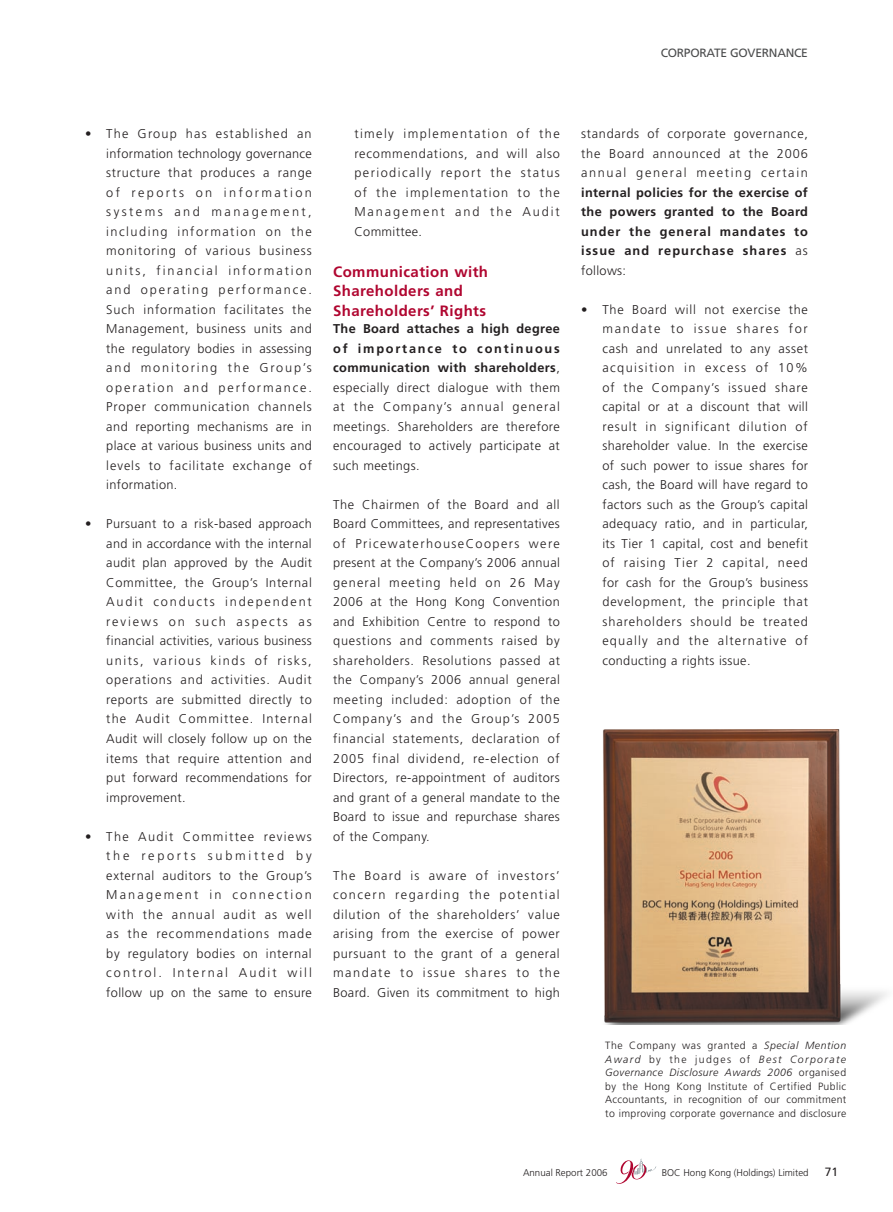
<style>
.page{position:relative;width:893px;height:1212px;background:#fff}
.page>*{position:absolute;margin:0;border:0;box-sizing:border-box;transform-origin:0 0}
._01_Heading{font:700 15px/19.5px "Frutiger";letter-spacing:.03em;color:#b00630}
._05_Bodytext{font:300 12.75px/19.5px "Frutiger";letter-spacing:.03em;color:#231f20;text-align:justify}
._05_Bodytext-2{font:700 12.75px/19.5px "Frutiger";letter-spacing:.075em;color:#231f20;text-align:justify}
.t1{font:12px "Frutiger";letter-spacing:-.02em;color:#4b4c4d}
.t2{font:12px "Frutiger";color:#231f20}
._99_Caption{font:300 10.5px/13.5px "Frutiger";letter-spacing:.03em;color:#231f20;text-align:justify}
.t3{font:300 9.75px "Frutiger";color:#231f20}
.s1{font-weight:700}
.s2{font-weight:300}
.s3{font-style:italic}
</style>
<div class="page">
<svg style="left:616px;top:1158px;width:40px;height:26px"></svg>
<img style="left:603px;top:729px;width:284px;height:295px">
<p class="t1" style="left:661px;top:46px;width:149px">CORPORATE G OVERNANCE</p>
<p class="_05_Bodytext" style="left:106px;top:124px;width:207px;text-indent:-21px">• The Group has established an information technology governance structure that produces a range of reports on information systems and management, including information on the monitoring of various business units, financial information and operating performance.<br>Such information facilitates the Management, business units and the regulatory bodies in assessing and monitoring the Group’s operation and performance.<br>Proper communication channels and reporting mechanisms are in place at various business units and levels to facilitate exchange of information.</p>
<p class="_05_Bodytext" style="left:106px;top:514px;width:207px;text-indent:-21px">• Pursuant to a risk-based approach and in accordance with the internal audit plan approved by the Audit Committee, the Group’s Internal Audit conducts independent reviews on such aspects as financial activities, various business units, various kinds of risks, operations and activities. Audit reports are submitted directly to the Audit Committee. Internal Audit will closely follow up on the items that require attention and put forward recommendations for improvement.</p>
<p class="_05_Bodytext" style="left:106px;top:826px;width:207px;text-indent:-21px">• The Audit Committee reviews the reports submitted by external auditors to the Group’s Management in connection with the annual audit as well as the recommendations made by regulatory bodies on internal control. Internal Audit will follow up on the same to ensure</p>
<p class="_05_Bodytext" style="left:354px;top:124px;width:207px">timely implementation of the recommendations, and will also periodically report the status of the implementation to the Management and the Audit Committee.</p>
<p class="_01_Heading" style="left:333px;top:262px;width:157px">Communication with<br>Shareholders and<br>Shareholders’ Rights</p>
<p class="_05_Bodytext" style="left:333px;top:319px;width:228px"><span class="s1">The Board attaches a high degree of importance to continuous communication with shareholders</span>, especially direct dialogue with them at the Company’s annual general meetings. Shareholders are therefore encouraged to actively participate at such meetings.</p>
<p class="_05_Bodytext" style="left:333px;top:495px;width:228px">The Chairmen of the Board and all Board Committees, and representatives of PricewaterhouseCoopers were present at the Company’s 2006 annual general meeting held on 26 May 2006 at the Hong Kong Convention and Exhibition Centre to respond to questions and comments raised by shareholders. Resolutions passed at the Company’s 2006 annual general meeting included: adoption of the Company’s and the Group’s 2005 financial statements, declaration of 2005 final dividend, re-election of Directors, re-appointment of auditors and grant of a general mandate to the Board to issue and repurchase shares of the Company.</p>
<p class="_05_Bodytext" style="left:333px;top:865px;width:228px">The Board is aware of investors’ concern regarding the potential dilution of the shareholders’ value arising from the exercise of power pursuant to the grant of a general mandate to issue shares to the Board. Given its commitment to high</p>
<p class="_05_Bodytext-2" style="left:581px;top:124px;width:228px"><span class="s2">standards of corporate governance, the Board announced at the 2006 annual general meeting certain </span>internal policies for the exercise of the powers granted to the Board under the general mandates to issue and repurchase shares <span class="s2">as follows:</span></p>
<p class="_05_Bodytext" style="left:602px;top:300px;width:207px;text-indent:-21px">• The Board will not exercise the mandate to issue shares for cash and unrelated to any asset acquisition in excess of 10% of the Company’s issued share capital or at a discount that will result in significant dilution of shareholder value. In the exercise of such power to issue shares for cash, the Board will have regard to factors such as the Group’s capital adequacy ratio, and in particular, its Tier 1 capital, cost and benefit of raising Tier 2 capital, need for cash for the Group’s business development, the principle that shareholders should be treated equally and the alternative of conducting a rights issue.</p>
<p class="_99_Caption" style="left:605px;top:1039px;width:243px">The Company was granted a <span class="s3">Special Mention Award</span> by the judges of <span class="s3">Best Corporate Governance Disclosure Awards 2006</span> organised by the Hong Kong Institute of Certified Public Accountants, in recognition of our commitment to improving corporate governance and disclosure</p>
<p class="t3" style="left:523px;top:1167px;width:86px">Annual Report 2006</p>
<p class="t3" style="left:662px;top:1167px;width:148px">BOC Hong Kong (Holdings) Limited</p>
<p class="t2" style="left:825px;top:1165px;width:15px">71</p>
</div>
